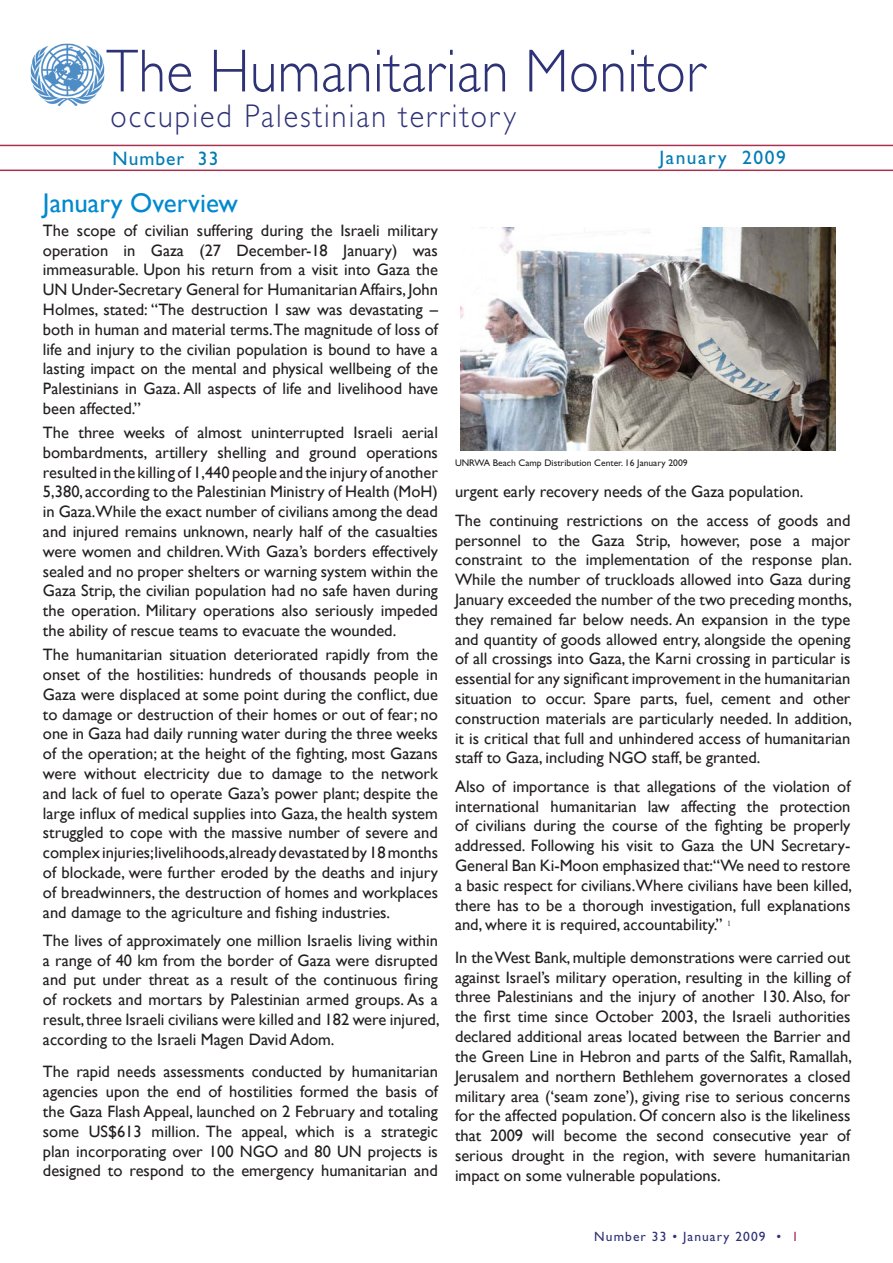
<style>
.page{position:relative;width:893px;height:1263px;background:#fff}
.page>*{position:absolute;margin:0;border:0;box-sizing:border-box;transform-origin:0 0}
.t1{font:300 61.05px "Gill Sans";letter-spacing:.01em;color:#2e3276;scale:.91 1}
.t2{font:300 33px "Gill Sans";letter-spacing:.07em;color:#2e3276;scale:.91 1}
.Main_Headers{font:27px "Gill Sans";color:#0089cf}
.t3{font:19.5px "Gill Sans";letter-spacing:.08em;color:#007cb6}
.t4{font:19.5px "Gill Sans";letter-spacing:.05em;color:#007cb6}
.body{font:16.5px/19.8px "Gill Sans";color:#231f20;text-align:justify}
.t5{font:13.5px "Gill Sans";letter-spacing:.08em;color:#2e3276}
.t6{font:9.6px "Gill Sans";color:#231f20}
.s1{color:#a9324f}
</style>
<div class="page">
<hr style="left:0;top:145px;width:893px;height:1px;background:#a9324f">
<hr style="left:0;top:170px;width:893px;height:1px;background:#a9324f">
<img style="left:30px;top:43px;width:75px;height:63px">
<img style="left:460px;top:227px;width:375px;height:223px">
<p class="t1" style="left:106px;top:37px;width:659px">The Humanitarian Monitor</p>
<p class="t2" style="left:111px;top:97px;width:447px">occupied Palestinian territory</p>
<p class="t4" style="left:112px;top:147px;width:107px">Number 33</p>
<p class="t3" style="left:659px;top:146px;width:128px">January 2009</p>
<p class="Main_Headers" style="left:43px;top:187px;width:196px">January Overview</p>
<p class="body" style="left:43px;top:221px;width:396px">The scope of civilian suffering during the Israeli military operation in Gaza (27 December-18 January) was immeasurable. Upon his return from a visit into Gaza the UN Under-Secretary General for Humanitarian Affairs, John Holmes, stated: “The destruction I saw was devastating – both in human and material terms.The magnitude of loss of life and injury to the civilian population is bound to have a lasting impact on the mental and physical wellbeing of the Palestinians in Gaza. All aspects of life and livelihood have been affected.”</p>
<p class="body" style="left:43px;top:423px;width:397px">The three weeks of almost uninterrupted Israeli aerial bombardments, artillery shelling and ground operations resulted in the killing of 1,440 people and the injury of another 5,380, according to the Palestinian Ministry of Health (MoH) in Gaza.While the exact number of civilians among the dead and injured remains unknown, nearly half of the casualties were women and children. With Gaza’s borders effectively sealed and no proper shelters or warning system within the Gaza Strip, the civilian population had no safe haven during the operation. Military operations also seriously impeded the ability of rescue teams to evacuate the wounded.</p>
<p class="body" style="left:43px;top:645px;width:397px">The humanitarian situation deteriorated rapidly from the onset of the hostilities: hundreds of thousands people in Gaza were displaced at some point during the conflict, due to damage or destruction of their homes or out of fear; no one in Gaza had daily running water during the three weeks of the operation; at the height of the fighting, most Gazans were without electricity due to damage to the network and lack of fuel to operate Gaza’s power plant; despite the large influx of medical supplies into Gaza, the health system struggled to cope with the massive number of severe and complex injuries;livelihoods,already devastated by 18 months of blockade, were further eroded by the deaths and injury of breadwinners, the destruction of homes and workplaces and damage to the agriculture and fishing industries.</p>
<p class="body" style="left:43px;top:931px;width:398px">The lives of approximately one million Israelis living within a range of 40 km from the border of Gaza were disrupted and put under threat as a result of the continuous firing of rockets and mortars by Palestinian armed groups. As a result, three Israeli civilians were killed and 182 were injured, according to the Israeli Magen David Adom.</p>
<p class="body" style="left:43px;top:1062px;width:396px">The rapid needs assessments conducted by humanitarian agencies upon the end of hostilities formed the basis of the Gaza Flash Appeal, launched on 2 February and totaling some US$613 million. The appeal, which is a strategic plan incorporating over 100 NGO and 80 UN projects is designed to respond to the emergency humanitarian and</p>
<p class="t6" style="left:455px;top:457px;width:234px">UNRWA Beach Camp Distribution Center. 16 January 2009</p>
<p class="body" style="left:455px;top:482px;width:350px">urgent early recovery needs of the Gaza population.</p>
<p class="body" style="left:455px;top:511px;width:399px">The continuing restrictions on the access of goods and personnel to the Gaza Strip, however, pose a major constraint to the implementation of the response plan.<br>While the number of truckloads allowed into Gaza during January exceeded the number of the two preceding months, they remained far below needs. An expansion in the type and quantity of goods allowed entry, alongside the opening of all crossings into Gaza, the Karni crossing in particular is essential for any significant improvement in the humanitarian situation to occur. Spare parts, fuel, cement and other construction materials are particularly needed. In addition, it is critical that full and unhindered access of humanitarian staff to Gaza, including NGO staff, be granted.</p>
<p class="body" style="left:455px;top:776px;width:399px">Also of importance is that allegations of the violation of international humanitarian law affecting the protection of civilians during the course of the fighting be properly addressed. Following his visit to Gaza the UN Secretary-General Ban Ki-Moon emphasized that:“We need to restore a basic respect for civilians.Where civilians have been killed, there has to be a thorough investigation, full explanations and, where it is required, accountability.” <sup>1</sup></p>
<p class="body" style="left:455px;top:948px;width:399px">In the West Bank, multiple demonstrations were carried out against Israel’s military operation, resulting in the killing of three Palestinians and the injury of another 130. Also, for the first time since October 2003, the Israeli authorities declared additional areas located between the Barrier and the Green Line in Hebron and parts of the Salfit, Ramallah, Jerusalem and northern Bethlehem governorates a closed military area (‘seam zone’), giving rise to serious concerns for the affected population. Of concern also is the likeliness that 2009 will become the second consecutive year of serious drought in the region, with severe humanitarian impact on some vulnerable populations.</p>
<p class="t5" style="left:594px;top:1229px;width:206px">Number 33 • January 2009 • <span class="s1">1</span></p>
</div>
